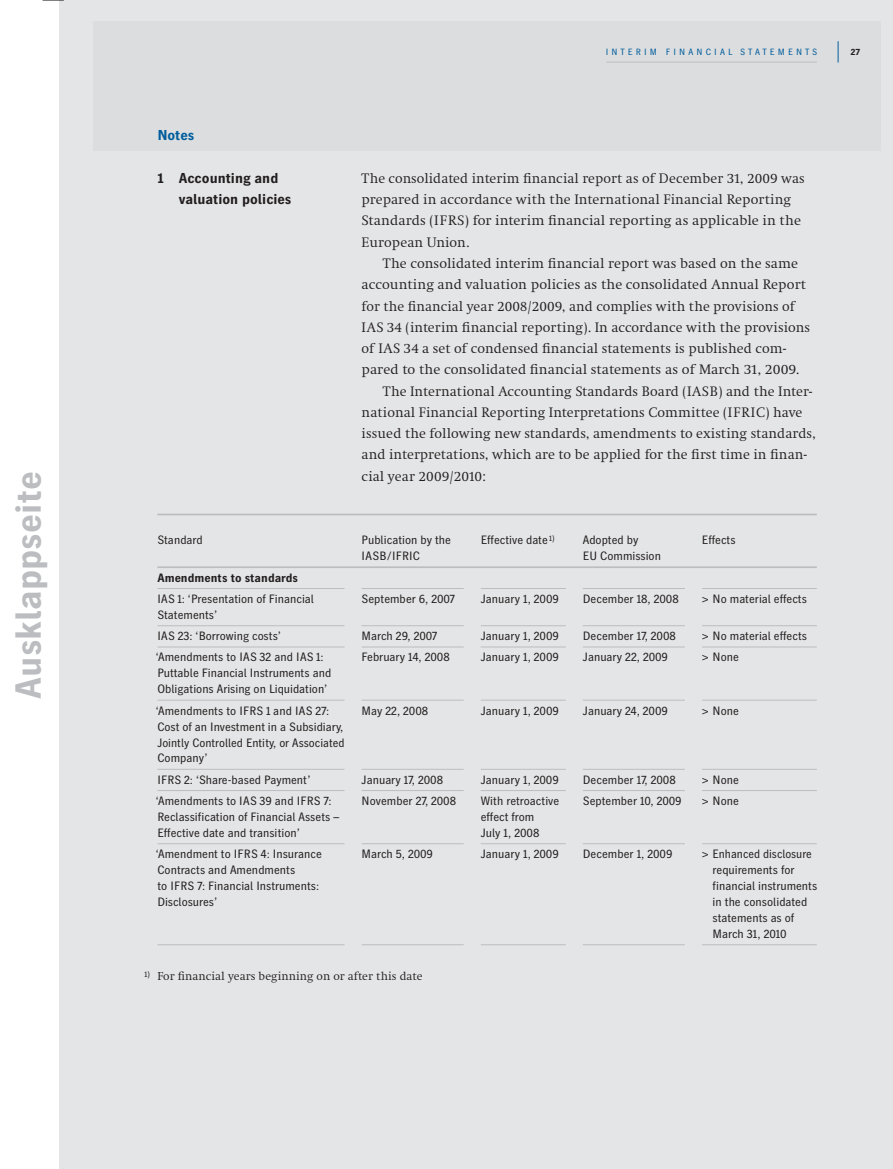
<style>
.page{position:relative;width:893px;height:1169px;background:#fff}
.page>*{position:absolute;margin:0;border:0;box-sizing:border-box;transform-origin:0 0}
.t1{font:700 36px "HD Gothic Prop NM";letter-spacing:.005em;color:#bbbdc0}
.t2{font:14.25px/21.3px "HD Antiqua NM";color:#231f20}
.t3{font:700 14.25px/21.3px "HD Gothic Prop NM";color:#231f20}
.t4{font:700 14.25px "HD Gothic Prop NM";letter-spacing:-.005em;color:#005d9d}
.t5{font:12px/15.9px "HD Gothic Prop NM";color:#231f20}
.t6{font:12px "HD Antiqua NM";color:#231f20}
.t7{font:700 12px "HD Gothic Prop NM";color:#231f20}
.t8{font:12px "HD Gothic Prop NM";letter-spacing:.025em;color:#231f20}
.t9{font:9px "HD Gothic Prop NM";letter-spacing:.35em;color:#005d9d}
.t10{font:700 9px "HD Gothic Prop NM";color:#231f20}
</style>
<div class="page">
<div style="left:60px;top:0;width:832px;height:1168px;background:#e4e5e6"></div>
<div style="left:94px;top:21px;width:786px;height:130px;background:#dcddde"></div>
<hr style="left:157px;top:588px;width:187px;height:1px;background:#bbbdc0">
<hr style="left:361px;top:588px;width:102px;height:1px;background:#bbbdc0">
<hr style="left:480px;top:588px;width:86px;height:1px;background:#bbbdc0">
<hr style="left:583px;top:588px;width:102px;height:1px;background:#bbbdc0">
<hr style="left:702px;top:588px;width:114px;height:1px;background:#bbbdc0">
<hr style="left:157px;top:625px;width:187px;height:1px;background:#bbbdc0">
<hr style="left:361px;top:625px;width:102px;height:1px;background:#bbbdc0">
<hr style="left:480px;top:625px;width:86px;height:1px;background:#bbbdc0">
<hr style="left:583px;top:625px;width:102px;height:1px;background:#bbbdc0">
<hr style="left:702px;top:625px;width:114px;height:1px;background:#bbbdc0">
<hr style="left:157px;top:646px;width:187px;height:1px;background:#bbbdc0">
<hr style="left:361px;top:646px;width:102px;height:1px;background:#bbbdc0">
<hr style="left:480px;top:646px;width:86px;height:1px;background:#bbbdc0">
<hr style="left:583px;top:646px;width:102px;height:1px;background:#bbbdc0">
<hr style="left:702px;top:646px;width:114px;height:1px;background:#bbbdc0">
<hr style="left:157px;top:699px;width:187px;height:1px;background:#bbbdc0">
<hr style="left:361px;top:699px;width:102px;height:1px;background:#bbbdc0">
<hr style="left:480px;top:699px;width:86px;height:1px;background:#bbbdc0">
<hr style="left:583px;top:699px;width:102px;height:1px;background:#bbbdc0">
<hr style="left:702px;top:699px;width:114px;height:1px;background:#bbbdc0">
<hr style="left:157px;top:769px;width:187px;height:1px;background:#bbbdc0">
<hr style="left:361px;top:769px;width:102px;height:1px;background:#bbbdc0">
<hr style="left:480px;top:769px;width:86px;height:1px;background:#bbbdc0">
<hr style="left:583px;top:769px;width:102px;height:1px;background:#bbbdc0">
<hr style="left:702px;top:769px;width:114px;height:1px;background:#bbbdc0">
<hr style="left:157px;top:790px;width:187px;height:1px;background:#bbbdc0">
<hr style="left:361px;top:790px;width:102px;height:1px;background:#bbbdc0">
<hr style="left:480px;top:790px;width:86px;height:1px;background:#bbbdc0">
<hr style="left:583px;top:790px;width:102px;height:1px;background:#bbbdc0">
<hr style="left:702px;top:790px;width:114px;height:1px;background:#bbbdc0">
<hr style="left:157px;top:843px;width:187px;height:1px;background:#bbbdc0">
<hr style="left:361px;top:843px;width:102px;height:1px;background:#bbbdc0">
<hr style="left:480px;top:843px;width:86px;height:1px;background:#bbbdc0">
<hr style="left:583px;top:843px;width:102px;height:1px;background:#bbbdc0">
<hr style="left:702px;top:843px;width:114px;height:1px;background:#bbbdc0">
<hr style="left:157px;top:944px;width:187px;height:1px;background:#bbbdc0">
<hr style="left:361px;top:944px;width:102px;height:1px;background:#bbbdc0">
<hr style="left:480px;top:944px;width:86px;height:1px;background:#bbbdc0">
<hr style="left:583px;top:944px;width:102px;height:1px;background:#bbbdc0">
<hr style="left:702px;top:944px;width:114px;height:1px;background:#bbbdc0">
<hr style="left:157px;top:513px;width:659px;height:2px;background:#bbbdc0">
<hr style="left:157px;top:566px;width:659px;height:2px;background:#bbbdc0">
<hr style="left:606px;top:62px;width:210px;height:1px;background:#bbbdc0">
<svg style="left:837px;top:41px;width:1px;height:22px"></svg>
<svg style="left:43px;top:0;width:21px;height:1px"></svg>
<h1 class="t1" style="left:15px;top:698px;width:229px;rotate:-90deg">Ausklappseite</h1>
<p class="t4" style="left:157px;top:130px;width:38px">Notes</p>
<p class="t9" style="left:605px;top:49px;width:213px">INTERIM FINANCIAL STATEMENTS</p>
<p class="t10" style="left:850px;top:49px;width:11px">27</p>
<p class="t3" style="left:179px;top:168px;width:114px;text-indent:-21px">1 Accounting and valuation policies</p>
<p class="t2" style="left:361px;top:169px;width:445px">The consolidated interim financial report as of December 31, 2009 was prepared in accordance with the International Financial Reporting Standards (IFRS) for interim financial reporting as applicable in the European Union.</p>
<p class="t2" style="left:383px;top:254px;width:416px">The consolidated interim financial report was based on the same</p>
<p class="t2" style="left:361px;top:275px;width:446px">accounting and valuation policies as the consolidated Annual Report</p>
<p class="t2" style="left:361px;top:296px;width:434px">for the financial year 2008/2009, and complies with the provisions of</p>
<p class="t2" style="left:361px;top:318px;width:450px">IAS 34 (interim financial reporting). In accordance with the provisions</p>
<p class="t2" style="left:361px;top:339px;width:426px">of IAS 34 a set of condensed financial statements is published com-</p>
<p class="t2" style="left:361px;top:360px;width:439px">pared to the consolidated financial statements as of March 31, 2009.</p>
<p class="t2" style="left:383px;top:382px;width:431px">The International Accounting Standards Board (IASB) and the Inter-</p>
<p class="t2" style="left:361px;top:403px;width:442px">national Financial Reporting Interpretations Committee (IFRIC) have</p>
<p class="t2" style="left:361px;top:424px;width:455px">issued the following new standards, amendments to existing standards,</p>
<p class="t2" style="left:361px;top:445px;width:446px">and interpretations, which are to be applied for the first time in finan-</p>
<p class="t2" style="left:361px;top:467px;width:126px">cial year 2009/2010:</p>
<p class="t5" style="left:157px;top:533px;width:47px">Standard</p>
<p class="t5" style="left:361px;top:533px;width:91px">Publication by the</p>
<p class="t5" style="left:480px;top:533px;width:75px">Effective date<sup>1)</sup></p>
<p class="t5" style="left:583px;top:533px;width:57px">Adopted by</p>
<p class="t5" style="left:702px;top:533px;width:35px">Effects</p>
<p class="t8" style="left:361px;top:552px;width:60px">IASB/IFRIC</p>
<p class="t5" style="left:583px;top:549px;width:80px">EU Commission</p>
<p class="t7" style="left:157px;top:573px;width:142px">Amendments to standards</p>
<p class="t5" style="left:157px;top:592px;width:158px">IAS 1: ‘Presentation of Financial</p>
<p class="t5" style="left:361px;top:592px;width:95px">September 6, 2007</p>
<p class="t5" style="left:480px;top:592px;width:80px">January 1, 2009</p>
<p class="t5" style="left:583px;top:592px;width:97px">December 18, 2008</p>
<p class="t5" style="left:702px;top:592px;width:106px">&gt; No material effects</p>
<p class="t5" style="left:157px;top:605px;width:125px;line-height:21.3px">Statements’<br>IAS 23: ‘Borrowing costs’</p>
<p class="t5" style="left:361px;top:629px;width:77px">March 29, 2007</p>
<p class="t5" style="left:480px;top:629px;width:80px">January 1, 2009</p>
<p class="t5" style="left:583px;top:629px;width:95px">December 17, 2008</p>
<p class="t5" style="left:702px;top:629px;width:106px">&gt; No material effects</p>
<p class="t5" style="left:156px;top:650px;width:170px">‘Amendments to IAS 32 and IAS 1:</p>
<p class="t5" style="left:361px;top:650px;width:90px">February 14, 2008</p>
<p class="t5" style="left:480px;top:650px;width:80px">January 1, 2009</p>
<p class="t5" style="left:583px;top:650px;width:87px">January 22, 2009</p>
<p class="t5" style="left:702px;top:650px;width:38px">&gt; None</p>
<p class="t5" style="left:157px;top:666px;width:175px">Puttable Financial Instruments and<br>Obligations Arising on Liquidation’</p>
<p class="t5" style="left:156px;top:703px;width:175px">‘Amendments to IFRS 1 and IAS 27:</p>
<p class="t5" style="left:361px;top:703px;width:68px">May 22, 2008</p>
<p class="t5" style="left:480px;top:703px;width:80px">January 1, 2009</p>
<p class="t5" style="left:583px;top:703px;width:86px">January 24, 2009</p>
<p class="t5" style="left:702px;top:703px;width:38px">&gt; None</p>
<p class="t5" style="left:157px;top:719px;width:189px;text-align:justify">Cost of an Investment in a Subsidiary, Jointly Controlled Entity, or Associated Company’</p>
<p class="t5" style="left:157px;top:772px;width:155px">IFRS 2: ‘Share-based Payment’</p>
<p class="t5" style="left:361px;top:772px;width:83px">January 17, 2008</p>
<p class="t5" style="left:480px;top:772px;width:80px">January 1, 2009</p>
<p class="t5" style="left:583px;top:772px;width:95px">December 17, 2008</p>
<p class="t5" style="left:702px;top:772px;width:38px">&gt; None</p>
<p class="t5" style="left:156px;top:793px;width:177px">‘Amendments to IAS 39 and IFRS 7:</p>
<p class="t5" style="left:361px;top:793px;width:96px">November 27, 2008</p>
<p class="t5" style="left:480px;top:793px;width:80px">With retroactive</p>
<p class="t5" style="left:583px;top:793px;width:100px">September 10, 2009</p>
<p class="t5" style="left:702px;top:793px;width:38px">&gt; None</p>
<p class="t5" style="left:157px;top:809px;width:183px">Reclassification of Financial Assets –</p>
<p class="t5" style="left:480px;top:809px;width:55px">effect from</p>
<p class="t5" style="left:157px;top:825px;width:144px">Effective date and transition’</p>
<p class="t5" style="left:480px;top:825px;width:60px">July 1, 2008</p>
<p class="t5" style="left:156px;top:847px;width:168px">‘Amendment to IFRS 4: Insurance</p>
<p class="t5" style="left:361px;top:847px;width:73px">March 5, 2009</p>
<p class="t5" style="left:480px;top:847px;width:80px">January 1, 2009</p>
<p class="t5" style="left:583px;top:847px;width:91px">December 1, 2009</p>
<p class="t5" style="left:702px;top:847px;width:111px">&gt; Enhanced disclosure</p>
<p class="t5" style="left:157px;top:863px;width:139px">Contracts and Amendments</p>
<p class="t5" style="left:712px;top:863px;width:84px">requirements for</p>
<p class="t5" style="left:157px;top:879px;width:163px">to IFRS 7: Financial Instruments:</p>
<p class="t5" style="left:712px;top:879px;width:106px">financial instruments</p>
<p class="t5" style="left:157px;top:894px;width:61px">Disclosures’</p>
<p class="t5" style="left:712px;top:894px;width:96px">in the consolidated statements as of<br>March 31, 2010</p>
<p class="t6" style="left:145px;top:972px;width:279px"><sup>1)</sup> For financial years beginning on or after this date</p>
</div>
